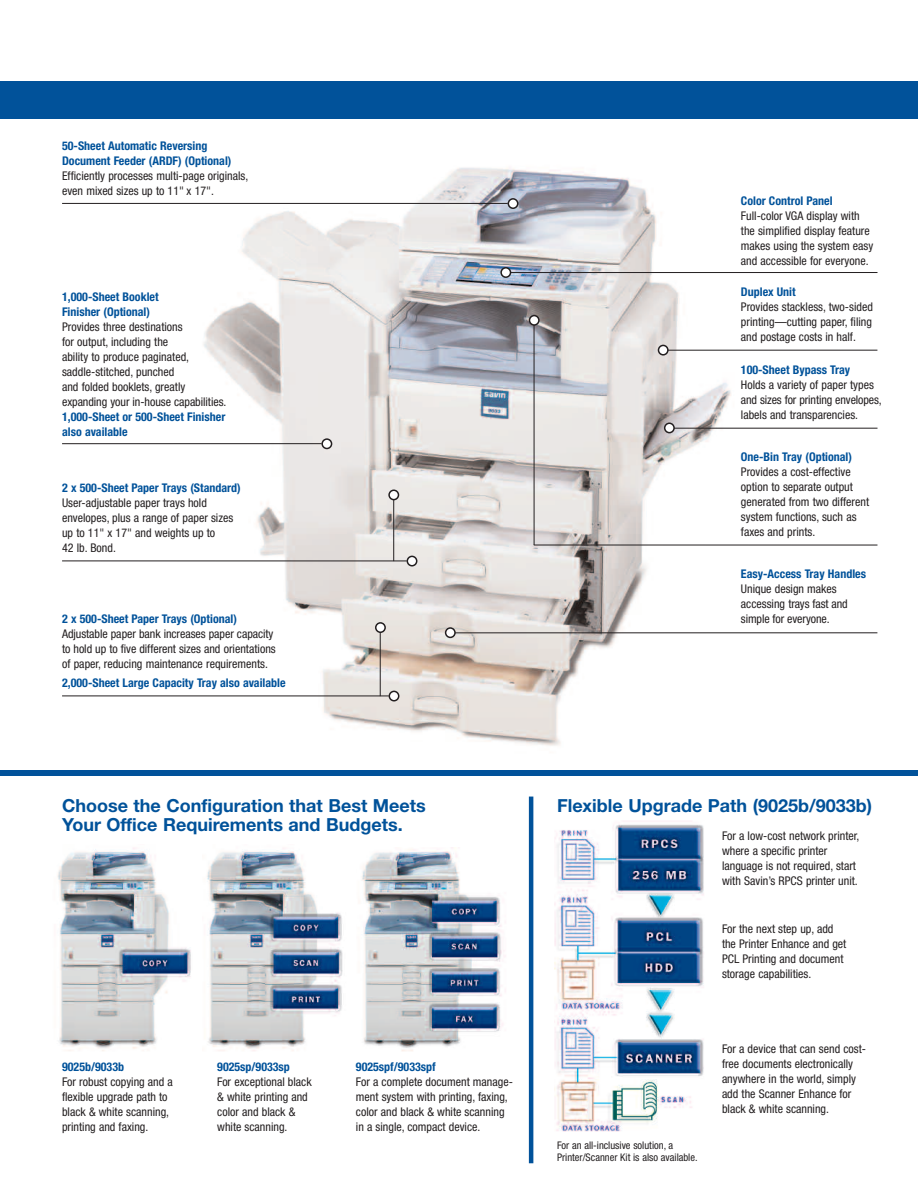
<style>
.page{position:relative;width:918px;height:1188px;background:#fff}
.page>*{position:absolute;margin:0;border:0;box-sizing:border-box;transform-origin:0 0}
.t1{font:700 18px/19.5px "Helvetica Neue";color:#01529a}
.t2{font:condensed 12px/15px "Helvetica Neue";color:#231f20}
.t3{font:700 condensed 12px/15px "Helvetica Neue";color:#01529a}
.t4{font:condensed 10.5px/12px "Helvetica Neue";color:#231f20}
</style>
<div class="page">
<img style="left:57px;top:847px;width:134px;height:204px">
<img style="left:207px;top:848px;width:136px;height:203px">
<img style="left:362px;top:847px;width:144px;height:204px">
<img style="left:192px;top:168px;width:552px;height:578px">
<div style="left:0;top:81px;width:918px;height:37px;background:#01529a"></div>
<div style="left:0;top:770px;width:918px;height:6px;background:#01529a"></div>
<hr style="left:506px;top:272px;width:372px;height:1px;background:#231f20">
<hr style="left:669px;top:428px;width:209px;height:1px;background:#231f20">
<svg style="left:664px;top:423px;width:11px;height:10px"></svg>
<svg style="left:500px;top:267px;width:11px;height:11px"></svg>
<hr style="left:451px;top:632px;width:426px;height:1px;background:#231f20">
<svg style="left:445px;top:627px;width:11px;height:11px"></svg>
<hr style="left:664px;top:350px;width:213px;height:1px;background:#231f20">
<svg style="left:658px;top:345px;width:11px;height:11px"></svg>
<hr style="left:62px;top:203px;width:446px;height:1px;background:#231f20">
<svg style="left:508px;top:198px;width:10px;height:11px"></svg>
<hr style="left:62px;top:443px;width:260px;height:1px;background:#231f20">
<svg style="left:321px;top:438px;width:11px;height:11px"></svg>
<hr style="left:534px;top:545px;width:343px;height:1px;background:#231f20">
<hr style="left:534px;top:321px;width:1px;height:224px;background:#231f20">
<svg style="left:529px;top:315px;width:11px;height:11px"></svg>
<hr style="left:62px;top:696px;width:327px;height:1px;background:#231f20">
<svg style="left:389px;top:691px;width:10px;height:11px"></svg>
<hr style="left:380px;top:629px;width:1px;height:67px;background:#231f20">
<svg style="left:375px;top:622px;width:11px;height:11px"></svg>
<hr style="left:62px;top:561px;width:345px;height:1px;background:#231f20">
<svg style="left:407px;top:556px;width:10px;height:11px"></svg>
<hr style="left:393px;top:495px;width:1px;height:66px;background:#231f20">
<svg style="left:388px;top:489px;width:11px;height:11px"></svg>
<img style="left:554px;top:821px;width:150px;height:311px">
<hr style="left:529px;top:797px;width:4px;height:366px;background:#01529a">
<p class="t3" style="left:62px;top:139px;width:171px">50-Sheet Automatic Reversing<br>Document Feeder (ARDF) (Optional)</p>
<p class="t2" style="left:62px;top:169px;width:188px">Efficiently processes multi-page originals, even mixed sizes up to 11" x 17".</p>
<p class="t3" style="left:62px;top:290px;width:98px">1,000-Sheet Booklet<br>Finisher (Optional)</p>
<p class="t2" style="left:62px;top:320px;width:166px">Provides three destinations<br>for output, including the<br>ability to produce paginated, saddle-stitched, punched<br>and folded booklets, greatly expanding your in-house capabilities.</p>
<p class="t3" style="left:62px;top:410px;width:165px">1,000-Sheet or 500-Sheet Finisher also available</p>
<p class="t3" style="left:62px;top:481px;width:180px">2 x 500-Sheet Paper Trays (Standard)</p>
<p class="t2" style="left:62px;top:496px;width:173px">User-adjustable paper trays hold envelopes, plus a range of paper sizes up to 11" x 17" and weights up to<br>42 lb. Bond.</p>
<p class="t3" style="left:62px;top:613px;width:176px">2 x 500-Sheet Paper Trays (Optional)</p>
<p class="t2" style="left:62px;top:628px;width:215px">Adjustable paper bank increases paper capacity to hold up to five different sizes and orientations of paper, reducing maintenance requirements.</p>
<p class="t3" style="left:62px;top:676px;width:225px">2,000-Sheet Large Capacity Tray also available</p>
<h1 class="t1" style="left:62px;top:797px;width:365px">Choose the Configuration that Best Meets<br>Your Office Requirements and Budgets.</h1>
<p class="t3" style="left:62px;top:1061px;width:64px">9025b/9033b</p>
<p class="t2" style="left:62px;top:1076px;width:112px">For robust copying and a flexible upgrade path to black &amp; white scanning, printing and faxing.</p>
<p class="t3" style="left:217px;top:1061px;width:74px">9025sp/9033sp</p>
<p class="t2" style="left:217px;top:1076px;width:96px">For exceptional black &amp; white printing and color and black &amp; white scanning.</p>
<p class="t3" style="left:356px;top:1061px;width:81px">9025spf/9033spf</p>
<p class="t2" style="left:356px;top:1076px;width:159px">For a complete document manage&shy;ment system with printing, faxing, color and black &amp; white scanning in a single, compact device.</p>
<p class="t3" style="left:741px;top:194px;width:93px">Color Control Panel</p>
<p class="t2" style="left:741px;top:209px;width:134px">Full-color VGA display with the simplified display feature makes using the system easy and accessible for everyone.</p>
<p class="t3" style="left:741px;top:285px;width:56px">Duplex Unit</p>
<p class="t2" style="left:741px;top:300px;width:134px;text-align:justify">Provides stackless, two-sided printing—cutting paper, filing and postage costs in half.</p>
<p class="t3" style="left:741px;top:363px;width:111px">100-Sheet Bypass Tray</p>
<p class="t2" style="left:741px;top:378px;width:142px">Holds a variety of paper types and sizes for printing envelopes, labels and transparencies.</p>
<p class="t3" style="left:741px;top:450px;width:113px">One-Bin Tray (Optional)</p>
<p class="t2" style="left:741px;top:465px;width:130px">Provides a cost-effective option to separate output generated from two different system functions, such as faxes and prints.</p>
<p class="t3" style="left:741px;top:567px;width:127px">Easy-Access Tray Handles</p>
<p class="t2" style="left:741px;top:582px;width:108px">Unique design makes accessing trays fast and simple for everyone.</p>
<h1 class="t1" style="left:557px;top:797px;width:317px">Flexible Upgrade Path (9025b/9033b)</h1>
<p class="t2" style="left:722px;top:829px;width:139px">For a low-cost network printer, where a specific printer language is not required, start with Savin’s RPCS printer unit.</p>
<p class="t2" style="left:722px;top:922px;width:126px">For the next step up, add the Printer Enhance and get<br>PCL Printing and document storage capabilities.</p>
<p class="t4" style="left:557px;top:1140px;width:142px">For an all-inclusive solution, a<br>Printer/Scanner Kit is also available.</p>
<p class="t2" style="left:722px;top:1042px;width:146px">For a device that can send cost&shy;free documents electronically anywhere in the world, simply add the Scanner Enhance for black &amp; white scanning.</p>
</div>
